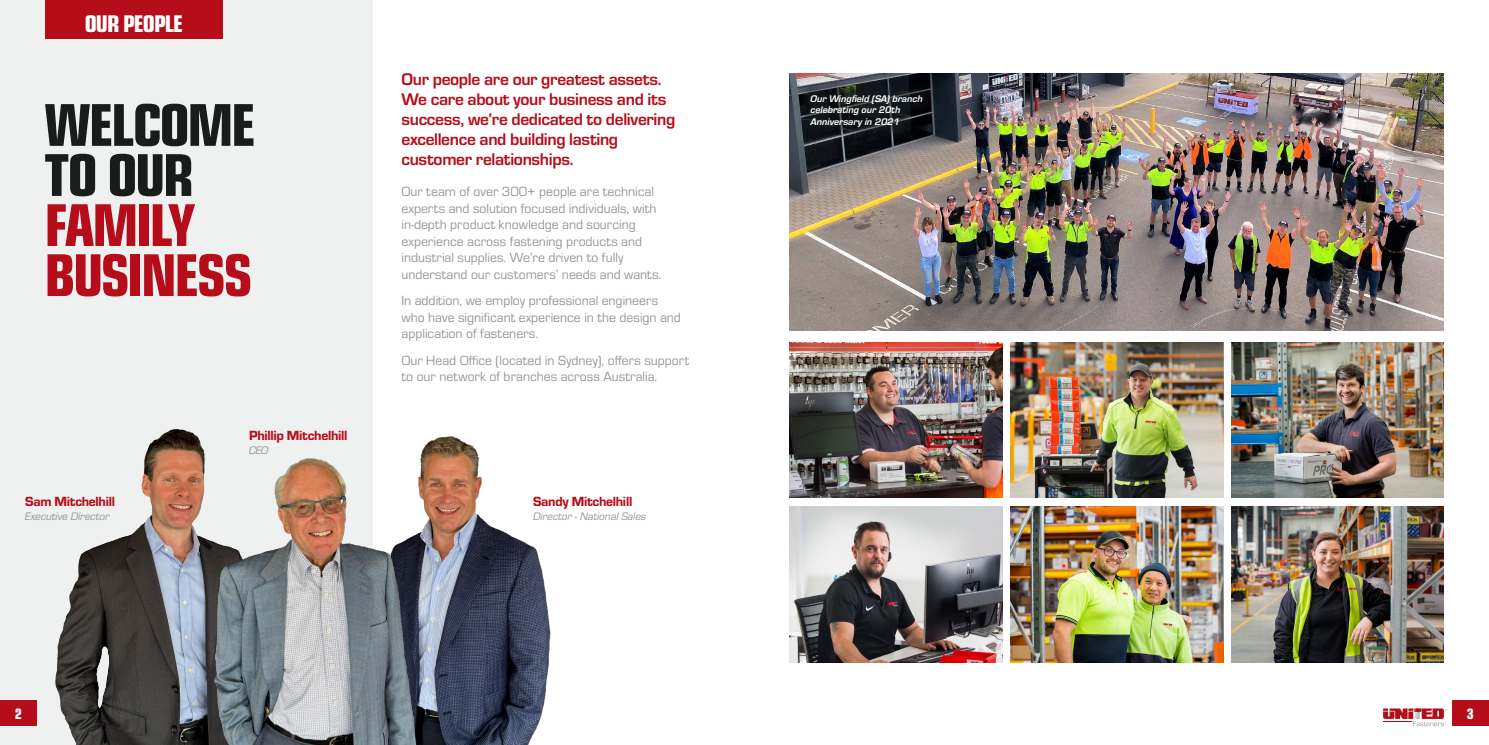
<style>
.page{position:relative;width:1489px;height:745px;background:#fff}
.page>*{position:absolute;margin:0;border:0;box-sizing:border-box;transform-origin:0 0}
.t1{font:62.5px "Eurostile Con Hea";letter-spacing:-.04em;color:#b50e1a}
.t2{font:62.5px "Eurostile Con Hea";letter-spacing:-.04em;color:#191c1b}
.t3{font:25px "Eurostile Con Hea";letter-spacing:-.04em;color:#fff}
.t4{font:700 17.5px/20px "Eurostile";letter-spacing:-.02em;color:#b50e1a}
.t5{font:15.62px "Eurostile Con Hea";color:#fff}
.t6{font:13.75px/16.5px "Eurostile";color:#939598}
.t7{font:13.75px "Eurostile Hea";letter-spacing:-.02em;color:#b50e1a}
.t8{font:italic 11.25px "Eurostile";color:#939598}
.t9{font:italic 700 10px/11.2px "Eurostile";color:#fff}
</style>
<div class="page">
<svg style="left:1383px;top:708px;width:64px;height:17px"></svg>
<div style="left:1452px;top:700px;width:36px;height:25px;background:#b50e1a"></div>
<div style="left:0;top:0;width:372px;height:744px;background:#eff0f0"></div>
<div style="left:45px;top:0;width:178px;height:38px;background:#b50e1a"></div>
<img style="left:789px;top:342px;width:213px;height:155px">
<img style="left:789px;top:506px;width:213px;height:155px">
<img style="left:1010px;top:342px;width:212px;height:155px">
<img style="left:1010px;top:506px;width:212px;height:155px">
<img style="left:1231px;top:342px;width:212px;height:155px">
<img style="left:1231px;top:506px;width:212px;height:155px">
<div style="left:0;top:700px;width:36px;height:25px;background:#b50e1a"></div>
<img style="left:789px;top:73px;width:654px;height:257px">
<div style="left:796px;top:82px;width:139px;height:58px;background:#191c1b;opacity:.5"></div>
<img style="left:35px;top:429px;width:165px;height:315px">
<img style="left:372px;top:418px;width:179px;height:326px">
<img style="left:196px;top:440px;width:237px;height:304px">
<p class="t3" style="left:85px;top:5px;width:100px">OUR PEOPLE</p>
<p class="t2" style="left:44px;top:80px;width:213px">WELCOME</p>
<p class="t2" style="left:44px;top:130px;width:151px">TO OUR</p>
<p class="t1" style="left:44px;top:180px;width:152px">FAMILY</p>
<p class="t1" style="left:44px;top:230px;width:210px">BUSINESS</p>
<p class="t7" style="left:25px;top:491px;width:91px">Sam Mitchelhill</p>
<p class="t8" style="left:25px;top:508px;width:86px">Executive Director</p>
<p class="t7" style="left:249px;top:425px;width:100px">Phillip Mitchelhill</p>
<p class="t8" style="left:249px;top:443px;width:20px">CEO</p>
<p class="t4" style="left:401px;top:67px;width:261px">Our people are our greatest assets.</p>
<p class="t4" style="left:401px;top:87px;width:266px">We care about your business and its</p>
<p class="t4" style="left:401px;top:107px;width:275px">success, we’re dedicated to delivering excellence and building lasting</p>
<p class="t4" style="left:401px;top:147px;width:173px">customer relationships.</p>
<p class="t6" style="left:401px;top:182px;width:254px">Our team of over 300+ people are technical</p>
<p class="t6" style="left:401px;top:199px;width:256px">experts and solution focused individuals, with</p>
<p class="t6" style="left:401px;top:215px;width:236px">in-depth product knowledge and sourcing</p>
<p class="t6" style="left:401px;top:232px;width:242px">experience across fastening products and</p>
<p class="t6" style="left:401px;top:248px;width:223px">industrial supplies. We’re driven to fully</p>
<p class="t6" style="left:401px;top:265px;width:261px">understand our customers’ needs and wants.</p>
<p class="t6" style="left:401px;top:291px;width:258px">In addition, we employ professional engineers</p>
<p class="t6" style="left:401px;top:308px;width:281px">who have significant experience in the design and application of fasteners.</p>
<p class="t6" style="left:401px;top:351px;width:289px">Our Head Office (located in Sydney), offers support</p>
<p class="t6" style="left:401px;top:367px;width:257px">to our network of branches across Australia.</p>
<p class="t7" style="left:533px;top:491px;width:101px">Sandy Mitchelhill</p>
<p class="t8" style="left:533px;top:508px;width:115px">Director - National Sales</p>
<p class="t9" style="left:810px;top:93px;width:114px">Our Wingfield (SA) branch celebrating our 20th</p>
<p class="t9" style="left:810px;top:115px;width:91px">Anniversary in 2021</p>
<p class="t5" style="left:15px;top:702px;width:9px">1</p>
<p class="t5" style="left:1466px;top:702px;width:9px">3</p>
<p class="t5" style="left:15px;top:702px;width:9px">2</p>
</div>
